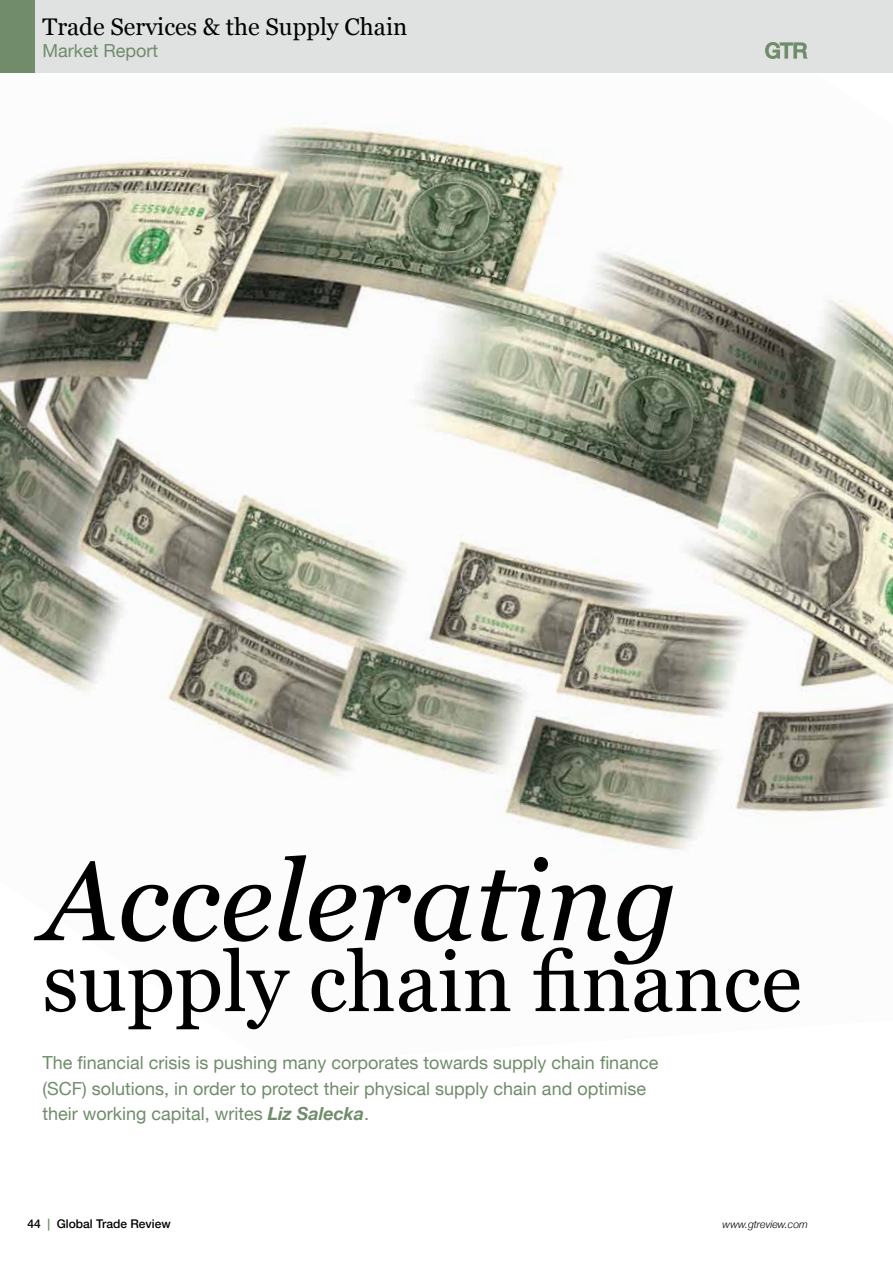
<style>
.page{position:relative;width:893px;height:1263px;background:#fff}
.page>*{position:absolute;margin:0;border:0;box-sizing:border-box;transform-origin:0 0}
.t1{font:italic 112.5px "Georgia";color:#000}
.t2{font:84px "Georgia";color:#000}
.t3{font:24px "Georgia";color:#000}
.t4{font:18px/25.5px "Helvetica Neue";color:#708c6b}
.t5{font:500 12px "Helvetica Neue";color:#000}
.t6{font:italic 300 10.5px "Helvetica Neue";color:#000}
.s1{font-weight:700;font-style:italic}
.s2{color:#708c6b}
</style>
<div class="page">
<img style="left:0;top:72px;width:893px;height:778px">
<div style="left:0;top:0;width:893px;height:72px;background:#e0e1e1"></div>
<div style="left:0;top:0;width:34px;height:72px;background:#708c6b"></div>
<svg style="left:765px;top:42px;width:43px;height:17px"></svg>
<h3 class="t3" style="left:43px;top:13px;width:366px">Trade Services &amp; the Supply Chain</h3>
<p class="t4" style="left:43px;top:37px;width:117px">Market Report</p>
<h1 class="t1" style="left:43px;top:837px;width:637px">Accelerating</h1>
<h2 class="t2" style="left:43px;top:934px;width:761px">supply chain finance</h2>
<p class="t4" style="left:43px;top:1050px;width:617px">The financial crisis is pushing many corporates towards supply chain finance (SCF) solutions, in order to protect their physical supply chain and optimise their working capital, writes <span class="s1">Liz Salecka</span>.</p>
<p class="t5" style="left:28px;top:1217px;width:145px">44 <span class="s2">|</span> Global Trade Review</p>
<p class="t6" style="left:722px;top:1218px;width:87px">www.gtreview.com</p>
</div>
